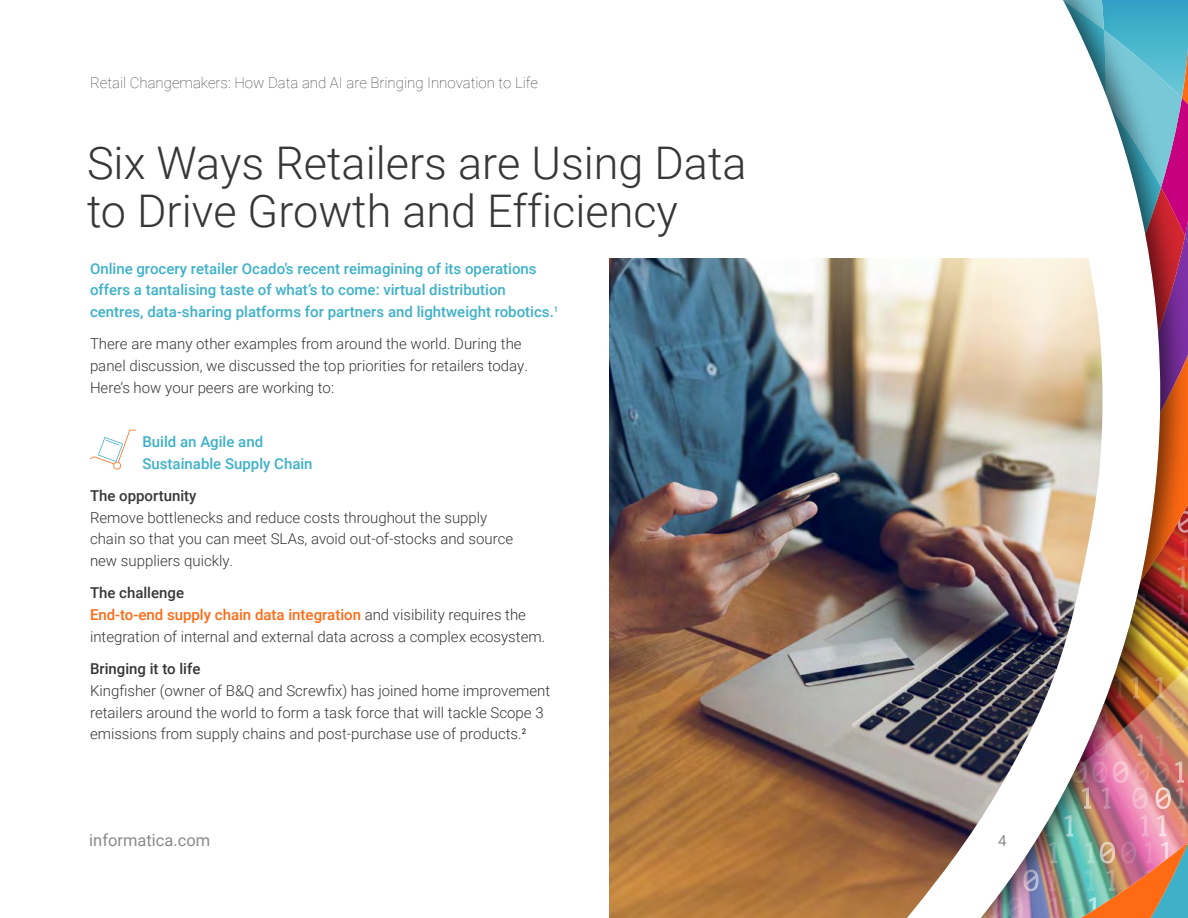
<style>
.page{position:relative;width:1188px;height:918px;background:#fff}
.page>*{position:absolute;margin:0;border:0;box-sizing:border-box;transform-origin:0 0}
.t1{font:300 45px/48px "Roboto";color:#373737}
.t2{font:16.5px "Roboto";color:#888b8d}
.t3{font:300 15px/21.8px "Roboto";color:#373737}
.t4{font:500 15px/21.8px "Roboto";color:#3eb1c8}
.t5{font:100 15px "Roboto";color:#373737}
.t6{font:500 15px "Roboto";color:#373737}
.t7{font:15px "Roboto";color:#888b8d}
.s1{font-weight:500}
.s2{font-weight:500;color:#ff6a13}
</style>
<div class="page">
<img style="left:1158px;top:0;width:30px;height:918px">
<img style="left:1063px;top:0;width:95px;height:918px">
<img style="left:609px;top:258px;width:493px;height:660px">
<svg style="left:90px;top:430px;width:46px;height:39px"></svg>
<p class="t5" style="left:90px;top:72px;width:450px">Retail Changemakers: How Data and AI are Bringing Innovation to Life</p>
<h1 class="t1" style="left:87px;top:137px;width:661px">Six Ways Retailers are Using Data to Drive Growth and Efficiency</h1>
<p class="t4" style="left:90px;top:257px;width:470px">Online grocery retailer Ocado’s recent reimagining of its operations offers a tantalising taste of what’s to come: virtual distribution centres, data-sharing platforms for partners and lightweight robotics.<sup>1</sup></p>
<p class="t3" style="left:90px;top:333px;width:440px">There are many other examples from around the world. During the panel discussion, we discussed the top priorities for retailers today.<br>Here’s how your peers are working to:</p>
<p class="t4" style="left:142px;top:430px;width:172px">Build an Agile and<br>Sustainable Supply Chain</p>
<p class="t6" style="left:90px;top:485px;width:108px">The opportunity</p>
<p class="t3" style="left:90px;top:506px;width:425px">Remove bottlenecks and reduce costs throughout the supply chain so that you can meet SLAs, avoid out-of-stocks and source new suppliers quickly.</p>
<p class="t3" style="left:90px;top:582px;width:457px"><span class="s1">The challenge<br></span><span class="s2">End-to-end supply chain data integration</span> and visibility requires the integration of internal and external data across a complex ecosystem.</p>
<p class="t6" style="left:90px;top:658px;width:112px">Bringing it to life</p>
<p class="t3" style="left:90px;top:679px;width:462px">Kingfisher (owner of B&amp;Q and Screwfix) has joined home improvement retailers around the world to form a task force that will tackle Scope 3 emissions from supply chains and post-purchase use of products.<sup>2</sup></p>
<p class="t2" style="left:89px;top:829px;width:123px">informatica.com</p>
<p class="t7" style="left:998px;top:830px;width:10px">4</p>
</div>
